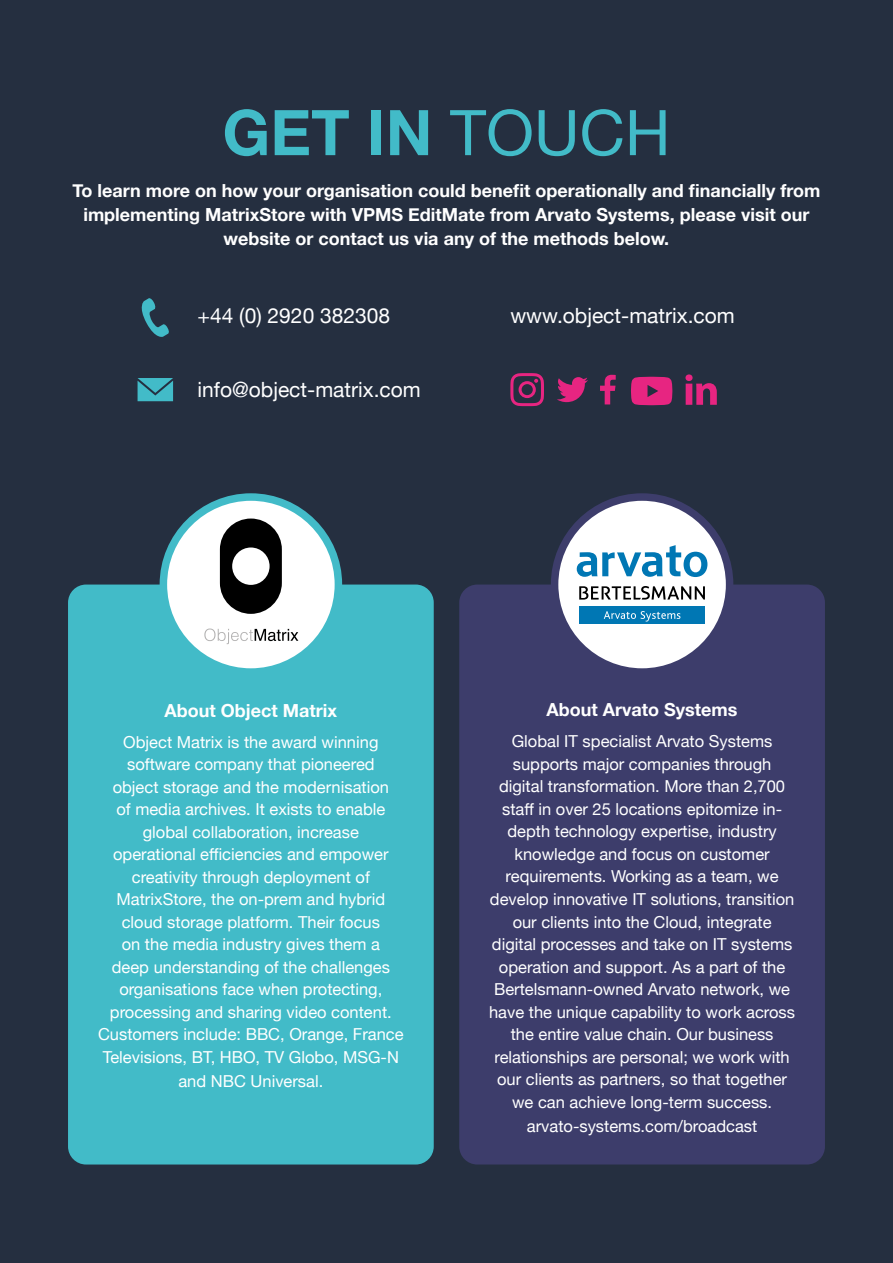
<style>
.page{position:relative;width:893px;height:1263px;background:#252f40}
.page>*{position:absolute;margin:0;border:0;box-sizing:border-box;transform-origin:0 0}
.t1{font:700 63px "Helvetica Neue";color:#42bbc8}
.t2{font:21px "Helvetica Neue";color:#fff}
.t3{font:700 18px/24px "Helvetica Neue";color:#fff;text-align:center}
.t4{font:16.5px/22.5px "Helvetica Neue";color:#fff;text-align:center}
.s1{font-weight:400}
</style>
<div class="page">
<svg style="left:138px;top:378px;width:35px;height:23px"></svg>
<svg style="left:141px;top:298px;width:28px;height:39px"></svg>
<svg style="left:557px;top:377px;width:31px;height:25px"></svg>
<svg style="left:600px;top:375px;width:16px;height:29px"></svg>
<svg style="left:510px;top:373px;width:34px;height:33px"></svg>
<svg style="left:631px;top:377px;width:41px;height:28px"></svg>
<svg style="left:685px;top:374px;width:32px;height:31px"></svg>
<div style="left:68px;top:584px;width:366px;height:580px;background:#42bbc8;border-radius:18px"></div>
<div style="left:163px;top:497px;width:175px;height:175px;background:#fff;border-radius:50%"></div>
<div style="left:160px;top:493px;width:182px;height:183px;border:8px solid #42bbc8;border-radius:50%"></div>
<div style="left:459px;top:584px;width:366px;height:580px;background:#3d3d6b;border-radius:18px"></div>
<div style="left:555px;top:497px;width:175px;height:175px;background:#fff;border-radius:50%"></div>
<div style="left:551px;top:493px;width:182px;height:183px;border:8px solid #3d3d6b;border-radius:50%"></div>
<svg style="left:220px;top:518px;width:62px;height:96px"></svg>
<svg style="left:204px;top:628px;width:94px;height:16px"></svg>
<div style="left:579px;top:606px;width:126px;height:18px;background:#0077b4"></div>
<svg style="left:604px;top:611px;width:76px;height:10px"></svg>
<svg style="left:579px;top:586px;width:126px;height:14px"></svg>
<svg style="left:577px;top:545px;width:130px;height:32px"></svg>
<h1 class="t1" style="left:222px;top:83px;width:449px">GET IN <span class="s1">TOUCH</span></h1>
<p class="t3" style="left:73px;top:179px;width:749px">To learn more on how your organisation could benefit operationally and financially from implementing MatrixStore with VPMS EditMate from Arvato Systems, please visit our website or contact us via any of the methods below.</p>
<p class="t2" style="left:197px;top:300px;width:194px">+44 (0) 2920 382308</p>
<p class="t2" style="left:510px;top:301px;width:226px">www.object-matrix.com</p>
<p class="t2" style="left:197px;top:374px;width:225px">info@object-matrix.com</p>
<p class="t3" style="left:165px;top:699px;width:174px">About Object Matrix</p>
<p class="t4" style="left:98px;top:732px;width:307px">Object Matrix is the award winning software company that pioneered<br>object storage and the modernisation<br>of media archives. It exists to enable global collaboration, increase<br>operational efficiencies and empower creativity through deployment of MatrixStore, the on-prem and hybrid cloud storage platform. Their focus<br>on the media industry gives them a<br>deep understanding of the challenges organisations face when protecting, processing and sharing video content.<br>Customers include: BBC, Orange, France Televisions, BT, HBO, TV Globo, MSG-N</p>
<p class="t4" style="left:178px;top:1071px;width:146px">and NBC Universal.</p>
<p class="t3" style="left:547px;top:698px;width:193px">About Arvato Systems</p>
<p class="t4" style="left:489px;top:731px;width:307px">Global IT specialist Arvato Systems supports major companies through digital transformation. More than 2,700 staff in over 25 locations epitomize in&shy;depth technology expertise, industry knowledge and focus on customer requirements. Working as a team, we develop innovative IT solutions, transition our clients into the Cloud, integrate digital processes and take on IT systems operation and support. As a part of the Bertelsmann-owned Arvato network, we have the unique capability to work across the entire value chain. Our business relationships are personal; we work with our clients as partners, so that together we can achieve long-term success.</p>
<p class="t4" style="left:527px;top:1115px;width:232px">arvato-systems.com/broadcast</p>
</div>
